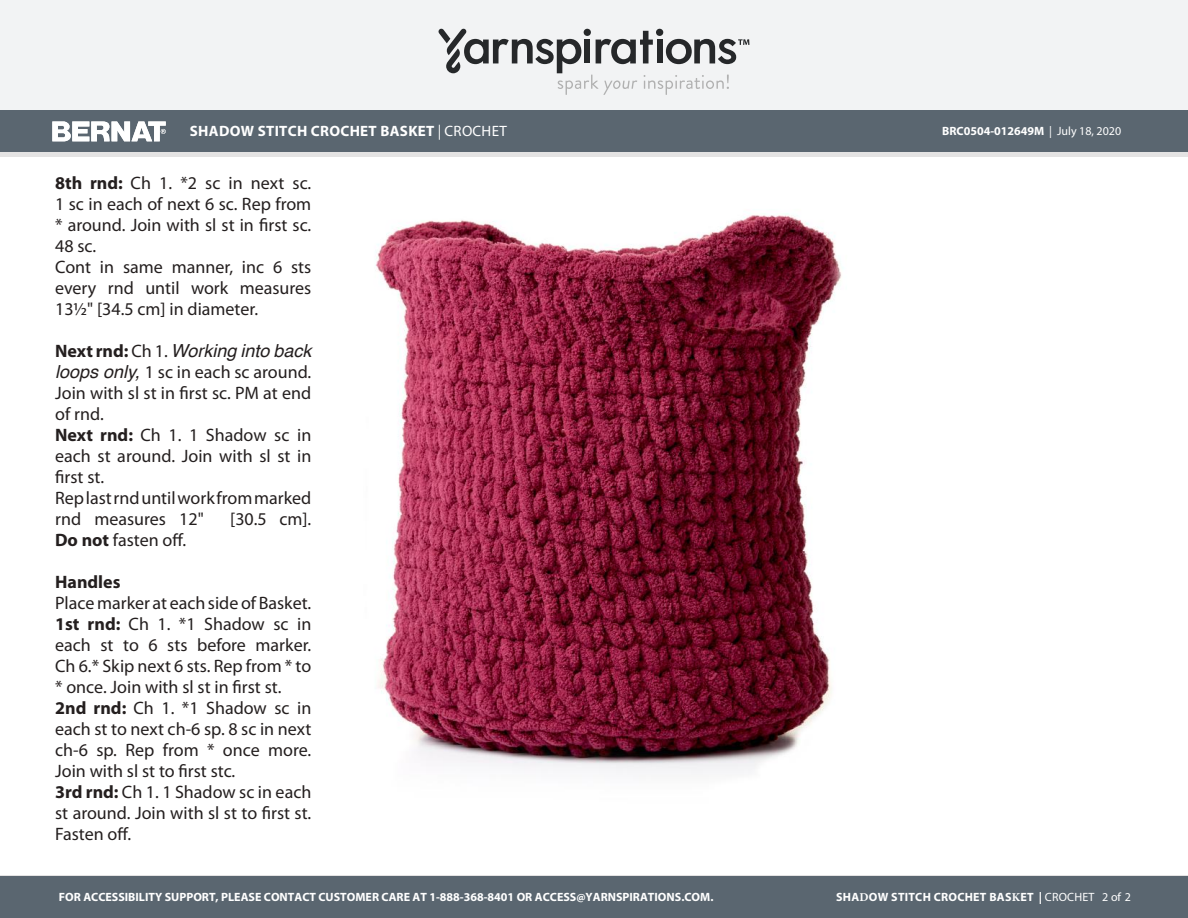
<style>
.page{position:relative;width:1188px;height:918px;background:#fff}
.page>*{position:absolute;margin:0;border:0;box-sizing:border-box;transform-origin:0 0}
.t1{font:18px/21px "Myriad Pro";color:#241f1f}
.t2{font:italic 18px "Helvetica";color:#241f1f}
.t3{font:700 18px "Myriad Pro";color:#241f1f}
.t4{font:700 15px "Myriad Pro";letter-spacing:.02em;color:#fff}
.t5{font:700 12px "Myriad Pro";color:#fff}
.t6{font:700 12px "Myriad Pro";letter-spacing:.02em;color:#fff}
.s1{font-weight:400}
.s2{font-weight:700}
.s3{font-family:"Myriad Pro";font-weight:700;font-style:normal}
.s4{font-family:"Myriad Pro";font-style:normal}
.s5{font-family:"Helvetica";font-style:italic}
.s6{font-family:"Minion Pro"}
</style>
<div class="page">
<div style="left:0;top:875px;width:1188px;height:43px;background:#e4e3e3"></div>
<div style="left:0;top:149px;width:1188px;height:9px;background:#e4e3e3"></div>
<div style="left:0;top:0;width:1188px;height:111px;background:#f2f3f4"></div>
<svg style="left:438px;top:29px;width:311px;height:66px"></svg>
<img style="left:375px;top:213px;width:466px;height:560px">
<div style="left:0;top:110px;width:1188px;height:42px;background:#5a6670"></div>
<svg style="left:52px;top:121px;width:114px;height:20px"></svg>
<div style="left:0;top:876px;width:1188px;height:42px;background:#5a6670"></div>
<p class="t4" style="left:190px;top:121px;width:319px">SHADOW STITCH CROCHET BASKET <span class="s1">| CROCHET</span></p>
<p class="t5" style="left:942px;top:124px;width:180px">BRC0504-012649M <span class="s1">| July 18, 2020</span></p>
<p class="t1" style="left:55px;top:172px;width:258px"><span class="s2">8th rnd:</span> Ch 1. *2 sc in next sc.<br>1 sc in each of next 6 sc. Rep from * around. Join with sl st in first sc.<br>48 sc.<br>Cont in same manner, inc 6 sts every rnd until work measures<br>13½" [34.5 cm] in diameter.</p>
<p class="t2" style="left:55px;top:337px;width:258px"><span class="s3">Next rnd:</span> <span class="s4">Ch 1.</span> Working into back</p>
<p class="t1" style="left:55px;top:361px;width:258px"><span class="s5">loops only,</span> 1 sc in each sc around.<br>Join with sl st in first sc. PM at end of rnd.<br><span class="s2">Next rnd:</span> Ch 1. 1 Shadow sc in each st around. Join with sl st in first st.<br>Rep last rnd until work from marked rnd measures 12"</p>
<p class="t1" style="left:230px;top:508px;width:83px">[30.5 cm].</p>
<p class="t1" style="left:55px;top:529px;width:132px"><span class="s2">Do not</span> fasten off.</p>
<p class="t3" style="left:55px;top:570px;width:67px">Handles</p>
<p class="t1" style="left:55px;top:592px;width:258px">Place marker at each side of Basket.<br><span class="s2">1st rnd:</span> Ch 1. *1 Shadow sc in each st to 6 sts before marker.<br>Ch 6.* Skip next 6 sts. Rep from * to * once. Join with sl st in first st.<br><span class="s2">2nd rnd:</span> Ch 1. *1 Shadow sc in each st to next ch-6 sp. 8 sc in next ch-6 sp. Rep from * once more.<br>Join with sl st to first stc.<br><span class="s2">3rd rnd:</span> Ch 1. 1 Shadow sc in each st around. Join with sl st to first st.<br>Fasten off.</p>
<p class="t5" style="left:59px;top:889px;width:656px">FOR ACCESSIBILITY SUPPORT, PLEASE CONTACT CUSTOMER CARE AT 1-888-368-8401 OR ACCESS@YARNSPIRATIONS.COM.</p>
<p class="t6" style="left:836px;top:890px;width:296px">SHA<span class="s6">D</span>OW STITCH CROCHET BAS<span class="s6">K</span>ET | <span class="s1">CROCHET 2 of 2</span></p>
</div>
